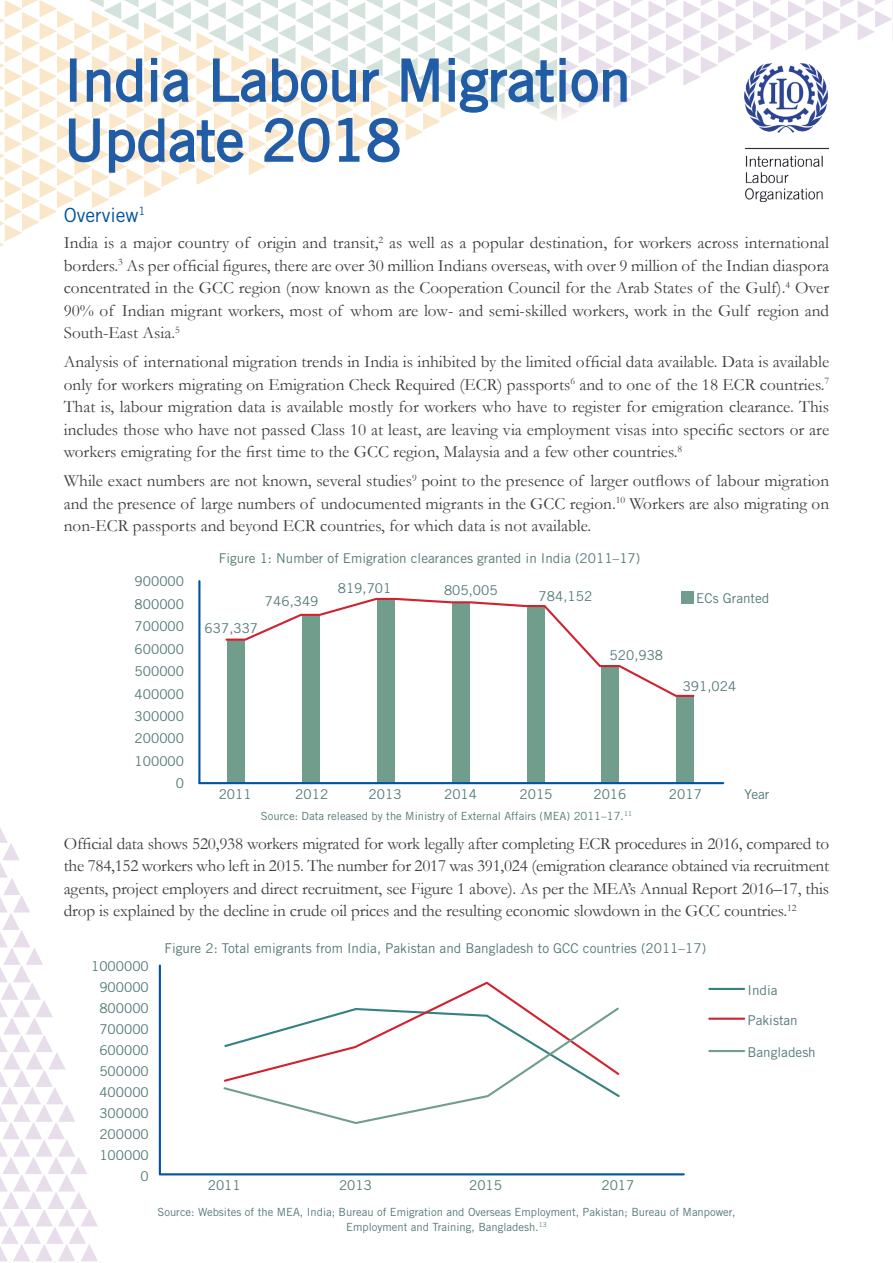
<style>
.page{position:relative;width:893px;height:1263px;background:#fff}
.page>*{position:absolute;margin:0;border:0;box-sizing:border-box;transform-origin:0 0}
.t1{font:57px/60px "Trade Gothic LT Std";color:#215da7}
.Sub_Heading_1{font:19.5px "Trade Gothic LT Std";color:#0153a0}
.Para{font:17.25px/22.5px "Garamond";color:#3e3e3f;text-align:justify}
.t2{font:13.5px/21px "Trade Gothic";color:#547a77;text-align:right}
.Sources{font:11.25px/15px "Trade Gothic";color:#547a77;text-align:center}
</style>
<div class="page">
<svg style="left:0;top:828px;width:101px;height:435px"></svg>
<svg style="left:458px;top:0;width:99px;height:121px"></svg>
<svg style="left:0;top:0;width:458px;height:247px"></svg>
<img style="left:745px;top:120px;width:83px;height:82px">
<div style="left:70px;top:58px;width:7px;height:44px;border:2px solid #215da7"></div>
<svg style="left:86px;top:57px;width:58px;height:46px"></svg>
<div style="left:151px;top:70px;width:6px;height:32px;border:2px solid #215da7"></div>
<div style="left:151px;top:58px;width:6px;height:7px;border:2px solid #215da7"></div>
<svg style="left:162px;top:68px;width:28px;height:35px"></svg>
<svg style="left:212px;top:57px;width:168px;height:46px"></svg>
<svg style="left:400px;top:57px;width:40px;height:46px"></svg>
<div style="left:449px;top:70px;width:6px;height:32px;border:2px solid #215da7"></div>
<div style="left:449px;top:58px;width:6px;height:7px;border:2px solid #215da7"></div>
<svg style="left:459px;top:59px;width:96px;height:55px"></svg>
<div style="left:559px;top:70px;width:7px;height:32px;border:2px solid #215da7"></div>
<div style="left:559px;top:58px;width:7px;height:7px;border:2px solid #215da7"></div>
<svg style="left:561px;top:0;width:332px;height:120px"></svg>
<svg style="left:68px;top:117px;width:33px;height:46px"></svg>
<svg style="left:108px;top:117px;width:137px;height:57px"></svg>
<svg style="left:263px;top:117px;width:68px;height:46px"></svg>
<svg style="left:337px;top:117px;width:64px;height:46px"></svg>
<hr style="left:198px;top:581px;width:2px;height:202px;background:#0153a0">
<div style="left:227px;top:640px;width:18px;height:143px;background:#719e8c"></div>
<div style="left:302px;top:616px;width:18px;height:167px;background:#719e8c"></div>
<div style="left:377px;top:599px;width:18px;height:184px;background:#719e8c"></div>
<div style="left:452px;top:603px;width:18px;height:180px;background:#719e8c"></div>
<div style="left:527px;top:607px;width:18px;height:176px;background:#719e8c"></div>
<div style="left:601px;top:666px;width:18px;height:117px;background:#719e8c"></div>
<div style="left:676px;top:696px;width:18px;height:87px;background:#719e8c"></div>
<div style="left:681px;top:591px;width:13px;height:13px;background:#719e8c"></div>
<hr style="left:199px;top:782px;width:524px;height:2px;background:#0153a0">
<svg style="left:225px;top:597px;width:470px;height:100px"></svg>
<svg style="left:158px;top:964px;width:527px;height:212px"></svg>
<svg style="left:222px;top:980px;width:400px;height:119px"></svg>
<svg style="left:222px;top:1006px;width:399px;height:119px"></svg>
<hr style="left:709px;top:988px;width:35px;height:2px;background:#368283">
<hr style="left:709px;top:1018px;width:35px;height:2px;background:#d1222f">
<hr style="left:709px;top:1050px;width:35px;height:2px;background:#719e8c">
<p class="t1" style="left:64px;top:50px;width:568px">India Labour Migration<br>Update 2018</p>
<p class="Sub_Heading_1" style="left:64px;top:203px;width:83px">Overview<sup>1</sup></p>
<p class="Para" style="left:64px;top:231px;width:767px">India is a major country of origin and transit,<sup>2</sup> as well as a popular destination, for workers across international borders.<sup>3</sup> As per official figures, there are over 30 million Indians overseas, with over 9 million of the Indian diaspora concentrated in the GCC region (now known as the Cooperation Council for the Arab States of the Gulf).<sup>4</sup> Over 90% of Indian migrant workers, most of whom are low- and semi-skilled workers, work in the Gulf region and South-East Asia.<sup>5</sup></p>
<p class="Para" style="left:64px;top:350px;width:767px">Analysis of international migration trends in India is inhibited by the limited official data available. Data is available only for workers migrating on Emigration Check Required (ECR) passports<sup>6</sup> and to one of the 18 ECR countries.<sup>7<br></sup>That is, labour migration data is available mostly for workers who have to register for emigration clearance. This includes those who have not passed Class 10 at least, are leaving via employment visas into specific sectors or are workers emigrating for the first time to the GCC region, Malaysia and a few other countries.<sup>8</sup></p>
<p class="Para" style="left:64px;top:469px;width:767px">While exact numbers are not known, several studies<sup>9</sup> point to the presence of larger outflows of labour migration and the presence of large numbers of undocumented migrants in the GCC region.<sup>10</sup> Workers are also migrating on non-ECR passports and beyond ECR countries, for which data is not available.</p>
<p class="t2" style="left:219px;top:548px;width:423px">Figure 1: Number of Emigration clearances granted in India (2011–17)</p>
<p class="t2" style="left:135px;top:570px;width:51px;line-height:22.5px">900000<br>800000<br>700000<br>600000<br>500000<br>400000<br>300000<br>200000<br>100000<br>0</p>
<p class="t2" style="left:205px;top:617px;width:55px">637,337</p>
<p class="t2" style="left:265px;top:591px;width:55px">746,349</p>
<p class="t2" style="left:338px;top:577px;width:55px">819,701</p>
<p class="t2" style="left:444px;top:580px;width:55px">805,005</p>
<p class="t2" style="left:539px;top:585px;width:55px">784,152</p>
<p class="t2" style="left:610px;top:645px;width:55px">520,938</p>
<p class="t2" style="left:696px;top:587px;width:75px">ECs Granted</p>
<p class="t2" style="left:683px;top:675px;width:55px">391,024</p>
<p class="t2" style="left:219px;top:783px;width:34px">2011</p>
<p class="t2" style="left:295px;top:783px;width:34px">2012</p>
<p class="t2" style="left:369px;top:783px;width:34px">2013</p>
<p class="t2" style="left:444px;top:783px;width:34px">2014</p>
<p class="t2" style="left:745px;top:783px;width:26px">Year</p>
<p class="t2" style="left:520px;top:783px;width:34px">2015</p>
<p class="t2" style="left:593px;top:783px;width:34px">2016</p>
<p class="t2" style="left:669px;top:783px;width:34px">2017</p>
<p class="Sources" style="left:261px;top:808px;width:373px">Source: Data released by the Ministry of External Affairs (MEA) 2011–17.<sup>11</sup></p>
<p class="Para" style="left:64px;top:832px;width:767px">Official data shows 520,938 workers migrated for work legally after completing ECR procedures in 2016, compared to the 784,152 workers who left in 2015. The number for 2017 was 391,024 (emigration clearance obtained via recruitment agents, project employers and direct recruitment, see Figure 1 above). As per the MEA’s Annual Report 2016–17, this drop is explained by the decline in crude oil prices and the resulting economic slowdown in the GCC countries.<sup>12</sup></p>
<p class="t2" style="left:91px;top:956px;width:59px">1000000<br>900000<br>800000<br>700000<br>600000<br>500000<br>400000<br>300000<br>200000<br>100000<br>0</p>
<p class="t2" style="left:165px;top:937px;width:543px">Figure 2: Total emigrants from India, Pakistan and Bangladesh to GCC countries (2011–17)</p>
<p class="t2" style="left:208px;top:1174px;width:34px">2011</p>
<p class="t2" style="left:339px;top:1174px;width:34px">2013</p>
<p class="t2" style="left:469px;top:1174px;width:34px">2015</p>
<p class="t2" style="left:601px;top:1174px;width:34px">2017</p>
<p class="Sources" style="left:158px;top:1204px;width:579px">Source: Websites of the MEA, India; Bureau of Emigration and Overseas Employment, Pakistan; Bureau of Manpower,<br>Employment and Training, Bangladesh.<sup>13</sup></p>
<p class="t2" style="left:747px;top:980px;width:32px">India</p>
<p class="t2" style="left:747px;top:1010px;width:52px">Pakistan</p>
<p class="t2" style="left:747px;top:1042px;width:70px">Bangladesh</p>
</div>
